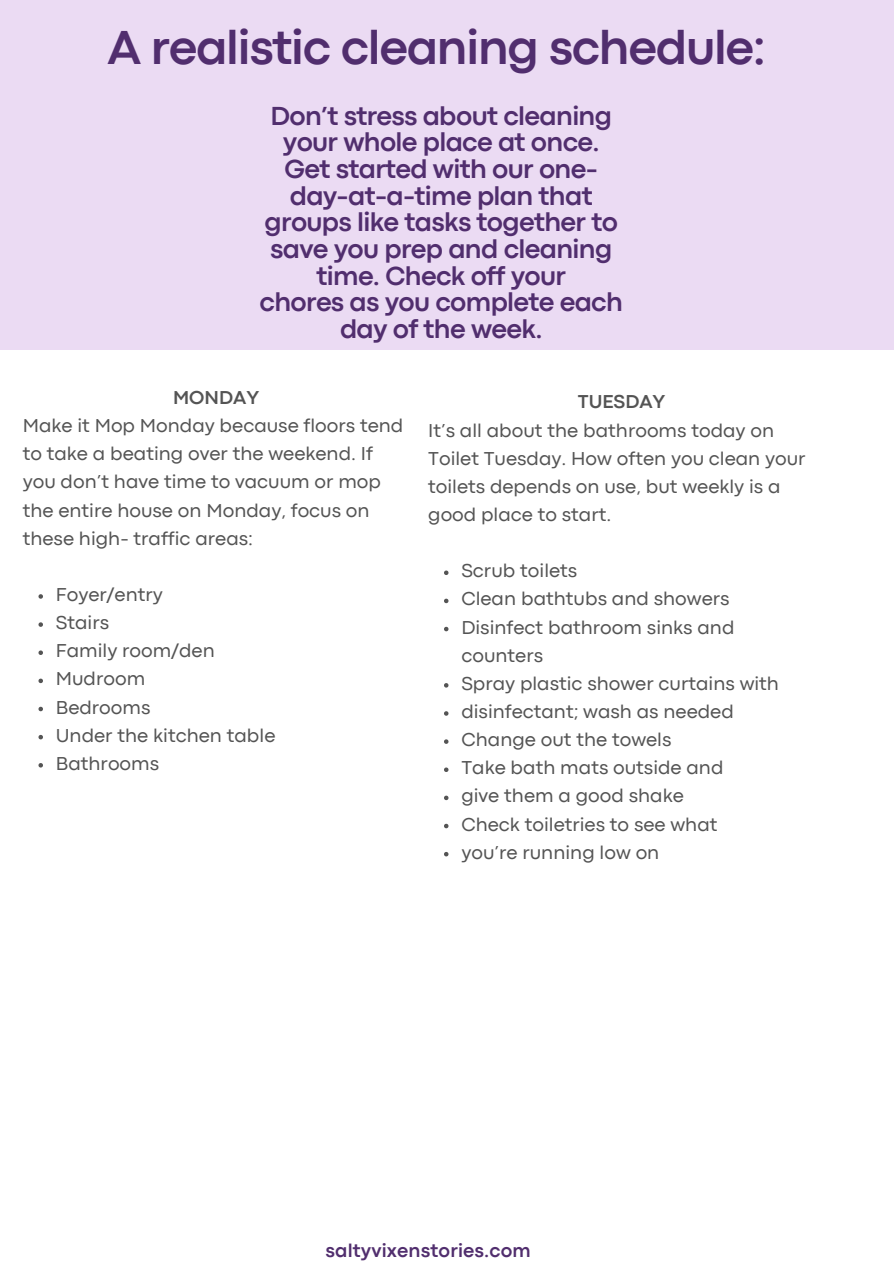
<style>
.page{position:relative;width:894px;height:1264px;background:#fff}
.page>*{position:absolute;margin:0;border:0;box-sizing:border-box;transform-origin:0 0}
.t1{font:700 49.8px "Codec Pro";letter-spacing:-.025em;color:#512e6e}
.t2{font:700 27.3px/26.5px "Codec Pro";letter-spacing:-.025em;color:#512e6e;text-align:center}
.t3{font:19.5px/28.2px "Codec Pro";color:#545454}
.t4{font:700 19.5px "Codec Pro";letter-spacing:.01em;color:#512e6e}
.t5{font:700 19.5px "Codec Pro";color:#545454}
</style>
<div class="page">
<div style="left:0;top:0;width:892px;height:349px;background:#ebdbf3"></div>
<svg style="left:38px;top:594px;width:5px;height:4px"></svg>
<svg style="left:38px;top:622px;width:5px;height:5px"></svg>
<svg style="left:38px;top:650px;width:5px;height:5px"></svg>
<svg style="left:38px;top:678px;width:5px;height:5px"></svg>
<svg style="left:38px;top:706px;width:5px;height:5px"></svg>
<svg style="left:38px;top:735px;width:5px;height:4px"></svg>
<svg style="left:38px;top:763px;width:5px;height:4px"></svg>
<svg style="left:444px;top:570px;width:4px;height:5px"></svg>
<svg style="left:444px;top:598px;width:4px;height:5px"></svg>
<svg style="left:444px;top:627px;width:4px;height:4px"></svg>
<svg style="left:444px;top:683px;width:4px;height:4px"></svg>
<svg style="left:444px;top:711px;width:4px;height:4px"></svg>
<svg style="left:444px;top:739px;width:4px;height:5px"></svg>
<svg style="left:444px;top:767px;width:4px;height:5px"></svg>
<svg style="left:444px;top:795px;width:4px;height:5px"></svg>
<svg style="left:444px;top:823px;width:4px;height:5px"></svg>
<svg style="left:444px;top:852px;width:4px;height:4px"></svg>
<h3 class="t1" style="left:107px;top:30px;width:660px">A realistic cleaning schedule:</h3>
<h1 class="t2" style="left:259px;top:104px;width:365px">Don’t stress about cleaning your whole place at once.<br>Get started with our one&shy;day-at-a-time plan that groups like tasks together to save you prep and cleaning time. Check off your<br>chores as you complete each day of the week.</h1>
<h2 class="t5" style="left:173px;top:390px;width:88px">MONDAY</h2>
<p class="t3" style="left:23px;top:413px;width:382px">Make it Mop Monday because floors tend</p>
<p class="t3" style="left:23px;top:441px;width:360px">to take a beating over the weekend. If you don’t have time to vacuum or mop the entire house on Monday, focus on these high- traffic areas:</p>
<p class="t3" style="left:56px;top:582px;width:108px">Foyer/entry</p>
<p class="t3" style="left:56px;top:610px;width:55px">Stairs</p>
<p class="t3" style="left:56px;top:638px;width:160px">Family room/den</p>
<p class="t3" style="left:56px;top:666px;width:91px">Mudroom</p>
<p class="t3" style="left:56px;top:694px;width:96px">Bedrooms</p>
<p class="t3" style="left:56px;top:722px;width:221px">Under the kitchen table</p>
<p class="t3" style="left:56px;top:750px;width:105px">Bathrooms</p>
<p class="t5" style="left:577px;top:395px;width:89px">TUESDAY</p>
<p class="t3" style="left:428px;top:417px;width:379px">It’s all about the bathrooms today on Toilet Tuesday. How often you clean your toilets depends on use, but weekly is a good place to start.</p>
<p class="t3" style="left:461px;top:558px;width:117px">Scrub toilets</p>
<p class="t3" style="left:461px;top:586px;width:269px">Clean bathtubs and showers</p>
<p class="t3" style="left:461px;top:614px;width:274px">Disinfect bathroom sinks and counters</p>
<p class="t3" style="left:461px;top:670px;width:319px">Spray plastic shower curtains with</p>
<p class="t3" style="left:461px;top:698px;width:274px">disinfectant; wash as needed</p>
<p class="t3" style="left:461px;top:727px;width:211px">Change out the towels</p>
<p class="t3" style="left:461px;top:755px;width:263px">Take bath mats outside and</p>
<p class="t3" style="left:461px;top:783px;width:224px">give them a good shake</p>
<p class="t3" style="left:461px;top:811px;width:257px">Check toiletries to see what</p>
<p class="t3" style="left:461px;top:839px;width:199px">you’re running low on</p>
<p class="t4" style="left:325px;top:1243px;width:207px">saltyvixenstories.com</p>
</div>
